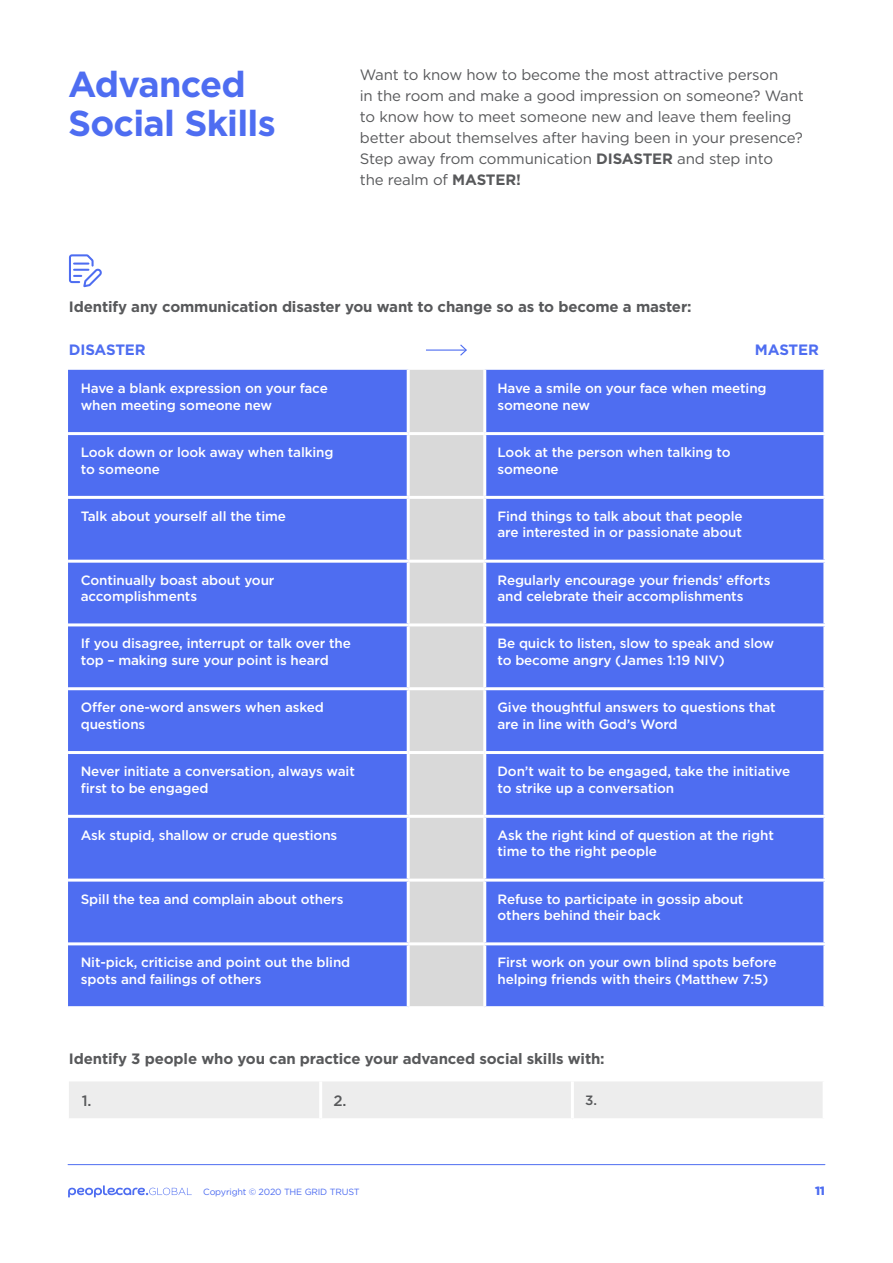
<style>
.page{position:relative;width:893px;height:1263px;background:#fff}
.page>*{position:absolute;margin:0;border:0;box-sizing:border-box;transform-origin:0 0}
.t1{font:700 36px/39px "Gotham";letter-spacing:-.02em;color:#4e6df1}
.t2{font:15px/21px "Gotham";letter-spacing:-.01em;color:#58595b}
.t3{font:700 15px "Gotham";letter-spacing:-.01em;color:#58595b}
.t4{font:700 15px "Gotham";letter-spacing:-.01em;color:#4e6df1}
.t5{font:500 15px "Gotham";color:#58595b}
.t6{font:500 13.5px/16.5px "Gotham";letter-spacing:-.01em;color:#fff}
.t7{font:500 13.5px "Gotham";color:#58595b}
.t8{font:900 12px "Gotham";color:#4e6df1}
.t9{font:9px "Gotham";letter-spacing:-.02em;color:#4e6df1}
.s1{font-weight:700}
</style>
<div class="page">
<svg style="left:69px;top:254px;width:33px;height:33px"></svg>
<div style="left:68px;top:370px;width:755px;height:636px;background:#4e6df1"></div>
<div style="left:410px;top:370px;width:73px;height:636px;background:#d9d9d9"></div>
<hr style="left:407px;top:370px;width:3px;height:62px;background:#fff">
<hr style="left:483px;top:370px;width:3px;height:62px;background:#fff">
<hr style="left:68px;top:432px;width:340px;height:3px;background:#fff">
<hr style="left:408px;top:432px;width:77px;height:3px;background:#fff">
<hr style="left:407px;top:435px;width:3px;height:61px;background:#fff">
<hr style="left:485px;top:432px;width:341px;height:3px;background:#fff">
<hr style="left:483px;top:435px;width:3px;height:61px;background:#fff">
<hr style="left:68px;top:496px;width:340px;height:3px;background:#fff">
<hr style="left:408px;top:496px;width:77px;height:3px;background:#fff">
<hr style="left:407px;top:499px;width:3px;height:61px;background:#fff">
<hr style="left:485px;top:496px;width:341px;height:3px;background:#fff">
<hr style="left:483px;top:499px;width:3px;height:61px;background:#fff">
<hr style="left:68px;top:560px;width:340px;height:3px;background:#fff">
<hr style="left:408px;top:560px;width:77px;height:3px;background:#fff">
<hr style="left:407px;top:563px;width:3px;height:60px;background:#fff">
<hr style="left:485px;top:560px;width:341px;height:3px;background:#fff">
<hr style="left:483px;top:563px;width:3px;height:60px;background:#fff">
<hr style="left:68px;top:623px;width:340px;height:3px;background:#fff">
<hr style="left:408px;top:623px;width:77px;height:3px;background:#fff">
<hr style="left:407px;top:626px;width:3px;height:61px;background:#fff">
<hr style="left:485px;top:623px;width:341px;height:3px;background:#fff">
<hr style="left:483px;top:626px;width:3px;height:61px;background:#fff">
<hr style="left:68px;top:687px;width:340px;height:3px;background:#fff">
<hr style="left:408px;top:687px;width:77px;height:3px;background:#fff">
<hr style="left:407px;top:690px;width:3px;height:61px;background:#fff">
<hr style="left:485px;top:687px;width:341px;height:3px;background:#fff">
<hr style="left:483px;top:690px;width:3px;height:61px;background:#fff">
<hr style="left:68px;top:751px;width:340px;height:3px;background:#fff">
<hr style="left:408px;top:751px;width:77px;height:3px;background:#fff">
<hr style="left:407px;top:754px;width:3px;height:61px;background:#fff">
<hr style="left:485px;top:751px;width:341px;height:3px;background:#fff">
<hr style="left:483px;top:754px;width:3px;height:61px;background:#fff">
<hr style="left:68px;top:815px;width:340px;height:3px;background:#fff">
<hr style="left:408px;top:815px;width:77px;height:3px;background:#fff">
<hr style="left:407px;top:818px;width:3px;height:60px;background:#fff">
<hr style="left:485px;top:815px;width:341px;height:3px;background:#fff">
<hr style="left:483px;top:818px;width:3px;height:60px;background:#fff">
<hr style="left:68px;top:878px;width:340px;height:3px;background:#fff">
<hr style="left:408px;top:878px;width:77px;height:3px;background:#fff">
<hr style="left:407px;top:881px;width:3px;height:61px;background:#fff">
<hr style="left:485px;top:878px;width:341px;height:3px;background:#fff">
<hr style="left:483px;top:881px;width:3px;height:61px;background:#fff">
<hr style="left:68px;top:942px;width:340px;height:3px;background:#fff">
<hr style="left:408px;top:942px;width:77px;height:3px;background:#fff">
<hr style="left:407px;top:945px;width:3px;height:61px;background:#fff">
<hr style="left:485px;top:942px;width:341px;height:3px;background:#fff">
<hr style="left:483px;top:945px;width:3px;height:61px;background:#fff">
<div style="left:69px;top:1082px;width:754px;height:36px;background:#ededed"></div>
<hr style="left:319px;top:1081px;width:3px;height:37px;background:#fff">
<hr style="left:571px;top:1081px;width:3px;height:37px;background:#fff">
<hr style="left:426px;top:349px;width:40px;height:2px;background:#4e6df1">
<svg style="left:459px;top:344px;width:8px;height:12px"></svg>
<hr style="left:68px;top:1164px;width:757px;height:1px;background:#4e6df1">
<svg style="left:68px;top:1185px;width:123px;height:12px"></svg>
<h1 class="t1" style="left:68px;top:64px;width:209px">Advanced<br>Social Skills</h1>
<p class="t2" style="left:360px;top:64px;width:446px">Want to know how to become the most attractive person<br>in the room and make a good impression on someone? Want to know how to meet someone new and leave them feeling better about themselves after having been in your presence?<br>Step away from communication <span class="s1">DISASTER</span> and step into<br>the realm of <span class="s1">MASTER!</span></p>
<p class="t3" style="left:69px;top:297px;width:624px">Identify any communication disaster you want to change so as to become a master:</p>
<p class="t4" style="left:69px;top:339px;width:78px">DISASTER</p>
<p class="t4" style="left:755px;top:339px;width:65px">MASTER</p>
<p class="t6" style="left:81px;top:380px;width:249px">Have a blank expression on your face when meeting someone new</p>
<p class="t6" style="left:497px;top:380px;width:271px">Have a smile on your face when meeting someone new</p>
<p class="t6" style="left:81px;top:444px;width:254px">Look down or look away when talking to someone</p>
<p class="t6" style="left:497px;top:444px;width:235px">Look at the person when talking to someone</p>
<p class="t6" style="left:81px;top:508px;width:207px">Talk about yourself all the time</p>
<p class="t6" style="left:497px;top:508px;width:247px">Find things to talk about that people are interested in or passionate about</p>
<p class="t6" style="left:81px;top:571px;width:195px">Continually boast about your accomplishments</p>
<p class="t6" style="left:497px;top:571px;width:274px">Regularly encourage your friends’ efforts and celebrate their accomplishments</p>
<p class="t6" style="left:81px;top:635px;width:272px">If you disagree, interrupt or talk over the top – making sure your point is heard</p>
<p class="t6" style="left:497px;top:635px;width:278px">Be quick to listen, slow to speak and slow to become angry (James 1:19 NIV)</p>
<p class="t6" style="left:81px;top:699px;width:245px">Offer one-word answers when asked questions</p>
<p class="t6" style="left:497px;top:699px;width:280px">Give thoughtful answers to questions that are in line with God’s Word</p>
<p class="t6" style="left:81px;top:763px;width:276px">Never initiate a conversation, always wait first to be engaged</p>
<p class="t6" style="left:497px;top:763px;width:294px">Don’t wait to be engaged, take the initiative to strike up a conversation</p>
<p class="t6" style="left:81px;top:827px;width:258px">Ask stupid, shallow or crude questions</p>
<p class="t6" style="left:497px;top:827px;width:278px">Ask the right kind of question at the right time to the right people</p>
<p class="t6" style="left:81px;top:890px;width:264px">Spill the tea and complain about others</p>
<p class="t6" style="left:497px;top:890px;width:247px">Refuse to participate in gossip about others behind their back</p>
<p class="t6" style="left:81px;top:954px;width:271px">Nit-pick, criticise and point out the blind spots and failings of others</p>
<p class="t6" style="left:497px;top:954px;width:280px">First work on your own blind spots before helping friends with theirs (Matthew 7:5)</p>
<p class="t3" style="left:69px;top:1049px;width:537px">Identify 3 people who you can practice your advanced social skills with:</p>
<p class="t5" style="left:82px;top:1091px;width:11px">1.</p>
<p class="t5" style="left:333px;top:1091px;width:15px">2.</p>
<p class="t7" style="left:585px;top:1091px;width:13px">3.</p>
<p class="t9" style="left:203px;top:1186px;width:158px">Copyright © 2020 THE GRID TRUST</p>
<p class="t8" style="left:815px;top:1182px;width:11px">11</p>
</div>
